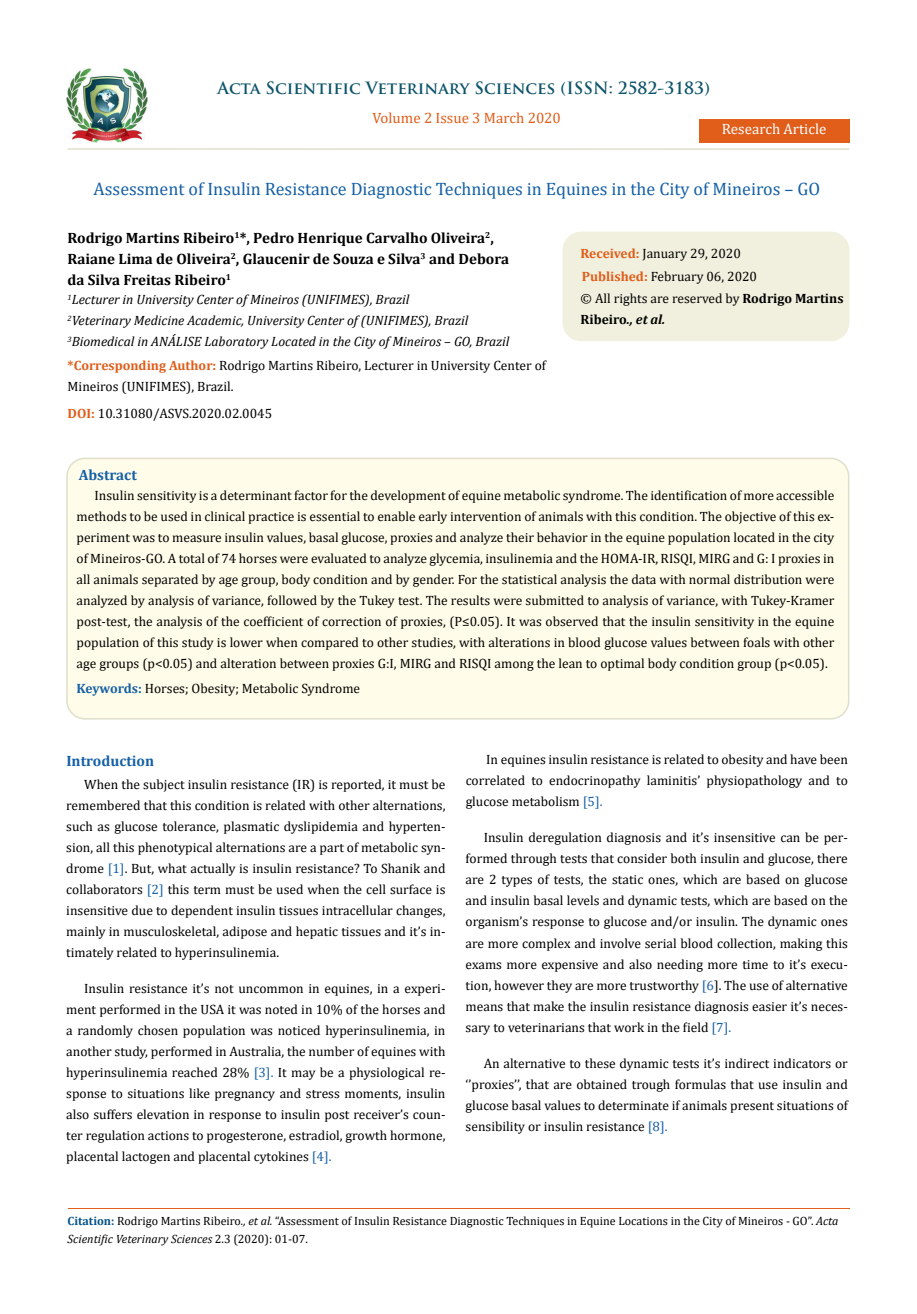
<style>
.page{position:relative;width:917px;height:1314px;background:#fff}
.page>*{position:absolute;margin:0;border:0;box-sizing:border-box;transform-origin:0 0}
.t1{font:18px "Cambria";color:#1560a6}
.t2{font:700 16.5px "Trajan Pro";color:#0e546a}
.t3{font:700 15px/21px "Cambria";color:#000}
.t4{font:15px "Cambria";color:#e05d1a}
.t5{font:700 15px "Cambria";color:#1560a6}
.t6{font:15px "Cambria";color:#fff}
.t7{font:13.5px/21px "Cambria";color:#000;text-align:justify}
.t8{font:italic 13.5px/21px "Cambria";color:#000}
.t9{font:12px/18px "Cambria";color:#000}
.s1{font-weight:700;color:#e05d1a}
.s2{font-weight:700}
.s3{font-weight:700;font-style:italic}
.s4{font-weight:700;color:#1560a6}
.s5{color:#1560a6}
.s6{font-weight:700;color:#035089}
.s7{font-style:italic}
</style>
<div class="page">
<img style="left:67px;top:68px;width:80px;height:74px">
<div style="left:699px;top:119px;width:150px;height:23px;background:#e05d1a"></div>
<div style="left:563px;top:232px;width:285px;height:108px;background:#f1f0de;border-radius:18px"></div>
<div style="left:562px;top:232px;width:287px;height:109px;border:2px solid #f1f0de;border-radius:18px"></div>
<div style="left:67px;top:458px;width:781px;height:261px;background:#fffde9;border-radius:18px"></div>
<div style="left:66px;top:458px;width:783px;height:262px;border:2px solid #e0dfcd;border-radius:18px"></div>
<hr style="left:67px;top:148px;width:782px;height:2px;background:#e0dfcd">
<hr style="left:68px;top:1208px;width:781px;height:1px;background:#e05d1a">
<p class="t2" style="left:217px;top:77px;width:494px">Acta Scientific Veterinary Sciences (ISSN: 2582-3183)</p>
<p class="t4" style="left:372px;top:109px;width:190px">Volume 2 Issue 3 March 2020</p>
<p class="t6" style="left:722px;top:120px;width:106px">Research Article</p>
<h1 class="t1" style="left:94px;top:178px;width:728px">Assessment of Insulin Resistance Diagnostic Techniques in Equines in the City of Mineiros – GO</h1>
<p class="t3" style="left:67px;top:227px;width:443px">Rodrigo Martins Ribeiro<sup>1</sup>*, Pedro Henrique Carvalho Oliveira<sup>2</sup>,<br>Raiane Lima de Oliveira<sup>2</sup>, Glaucenir de Souza e Silva<sup>3</sup> and Debora da Silva Freitas Ribeiro<sup>1</sup></p>
<p class="t8" style="left:67px;top:289px;width:443px"><sup>1</sup>Lecturer in University Center of Mineiros (UNIFIMES), Brazil<br><sup>2</sup>Veterinary Medicine Academic, University Center of (UNIFIMES), Brazil<br><sup>3</sup>Biomedical in ANÁLISE Laboratory Located in the City of Mineiros – GO, Brazil</p>
<p class="t7" style="left:68px;top:355px;width:480px"><span class="s1">*Corresponding Author:</span> Rodrigo Martins Ribeiro, Lecturer in University Center of<br>Mineiros (UNIFIMES), Brazil.</p>
<p class="t7" style="left:580px;top:242px;width:178px;line-height:23.1px"><span class="s1">Received:</span> January 29, 2020<br><span class="s1">Published:</span> February 06, 2020</p>
<p class="t7" style="left:580px;top:288px;width:264px">© All rights are reserved by <span class="s2">Rodrigo Martins<br>Ribeiro</span><span class="s3">., et al.</span></p>
<p class="t7" style="left:67px;top:403px;width:206px"><span class="s1">DOI:</span> 10.31080/ASVS.2020.02.0045</p>
<p class="t5" style="left:79px;top:465px;width:60px">Abstract</p>
<p class="t7" style="left:76px;top:485px;width:759px;text-indent:18px">Insulin sensitivity is a determinant factor for the development of equine metabolic syndrome. The identification of more accessible methods to be used in clinical practice is essential to enable early intervention of animals with this condition. The objective of this ex&shy;periment was to measure insulin values, basal glucose, proxies and analyze their behavior in the equine population located in the city of Mineiros-GO. A total of 74 horses were evaluated to analyze glycemia, insulinemia and the HOMA-IR, RISQI, MIRG and G: I proxies in all animals separated by age group, body condition and by gender. For the statistical analysis the data with normal distribution were analyzed by analysis of variance, followed by the Tukey test. The results were submitted to analysis of variance, with Tukey-Kramer post-test, the analysis of the coefficient of correction of proxies, (P≤0.05). It was observed that the insulin sensitivity in the equine population of this study is lower when compared to other studies, with alterations in blood glucose values between foals with other age groups (p&lt;0.05) and alteration between proxies G:I, MIRG and RISQI among the lean to optimal body condition group (p&lt;0.05).</p>
<p class="t7" style="left:76px;top:678px;width:285px"><span class="s4">Keywords:</span> Horses; Obesity; Metabolic Syndrome</p>
<p class="t5" style="left:66px;top:750px;width:89px">Introduction</p>
<p class="t7" style="left:66px;top:774px;width:381px;text-indent:18px">When the subject insulin resistance (IR) is reported, it must be remembered that this condition is related with other alternations, such as glucose tolerance, plasmatic dyslipidemia and hyperten&shy;sion, all this phenotypical alternations are a part of metabolic syn&shy;drome <span class="s5">[1]</span>. But, what actually is insulin resistance? To Shanik and collaborators <span class="s5">[2]</span> this term must be used when the cell surface is insensitive due to dependent insulin tissues intracellular changes, mainly in musculoskeletal, adipose and hepatic tissues and it’s in&shy;timately related to hyperinsulinemia.</p>
<p class="t7" style="left:66px;top:978px;width:381px;text-indent:18px">Insulin resistance it’s not uncommon in equines, in a experi&shy;ment performed in the USA it was noted in 10% of the horses and a randomly chosen population was noticed hyperinsulinemia, in another study, performed in Australia, the number of equines with hyperinsulinemia reached 28% <span class="s5">[3].</span> It may be a physiological re&shy;sponse to situations like pregnancy and stress moments, insulin also suffers elevation in response to insulin post receiver’s coun&shy;ter regulation actions to progesterone, estradiol, growth hormone, placental lactogen and placental cytokines <span class="s5">[4].</span></p>
<p class="t7" style="left:465px;top:749px;width:384px;text-indent:21px">In equines insulin resistance is related to obesity and have been correlated to endocrinopathy laminitis’ physiopathology and to glucose metabolism <span class="s5">[5].</span></p>
<p class="t7" style="left:465px;top:827px;width:384px;text-indent:18px">Insulin deregulation diagnosis and it’s insensitive can be per&shy;formed through tests that consider both insulin and glucose, there are 2 types of tests, the static ones, which are based on glucose and insulin basal levels and dynamic tests, which are based on the organism’s response to glucose and/or insulin. The dynamic ones are more complex and involve serial blood collection, making this exams more expensive and also needing more time to it’s execu&shy;tion, however they are more trustworthy <span class="s5">[6</span>]. The use of alternative means that make the insulin resistance diagnosis easier it’s neces&shy;sary to veterinarians that work in the field <span class="s5">[7].</span></p>
<p class="t7" style="left:465px;top:1052px;width:384px;text-indent:18px">An alternative to these dynamic tests it’s indirect indicators or ‘’proxies’’, that are obtained trough formulas that use insulin and glucose basal values to determinate if animals present situations of sensibility or insulin resistance <span class="s5">[8].</span></p>
<p class="t9" style="left:68px;top:1212px;width:772px"><span class="s6">Citation:</span> Rodrigo Martins Ribeiro<span class="s7">., et al.</span> “Assessment of Insulin Resistance Diagnostic Techniques in Equine Locations in the City of Mineiros - GO”. <span class="s7">Acta<br>Scientific Veterinary Sciences</span> 2.3 (2020): 01-07.</p>
</div>
